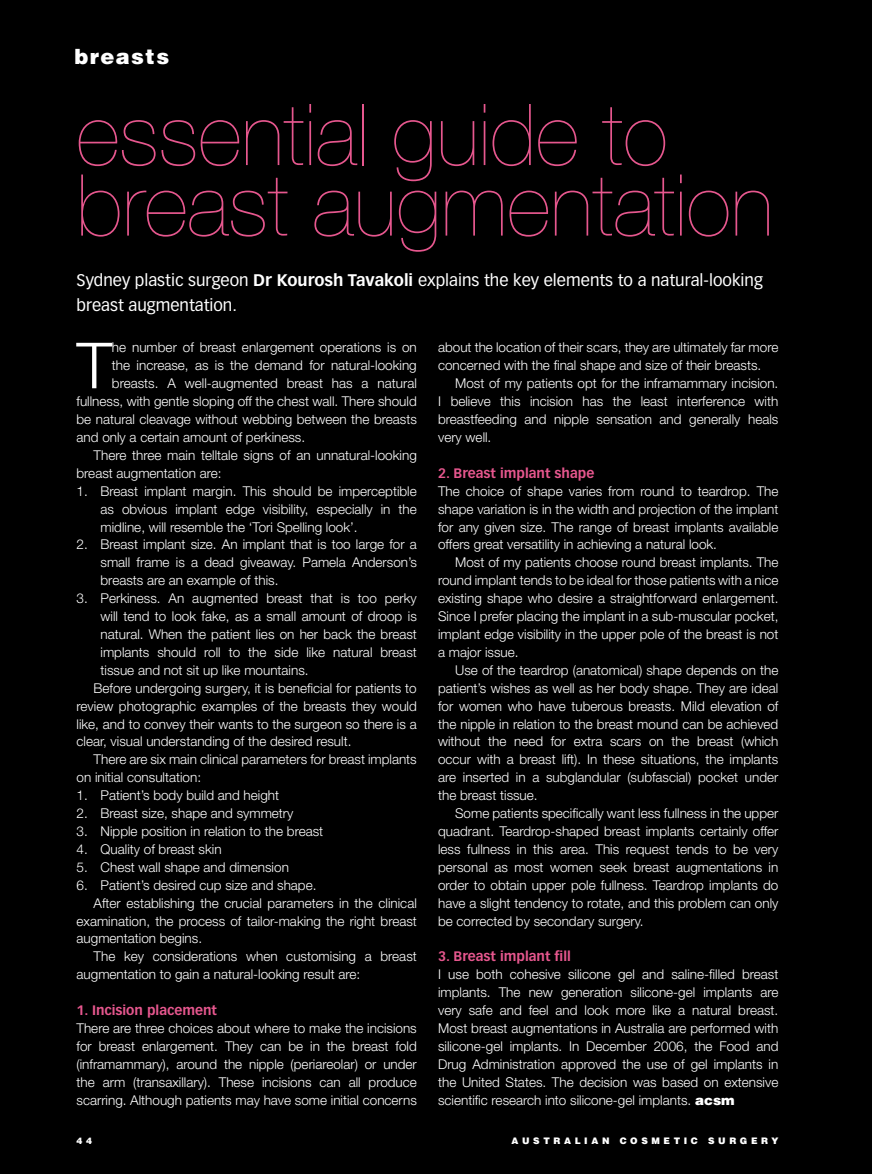
<style>
.page{position:relative;width:872px;height:1174px;background:#000}
.page>*{position:absolute;margin:0;border:0;box-sizing:border-box;transform-origin:0 0}
.t1{font:200 85.5px/70.5px "Helvetica Neue";color:#e6578e}
.t2{font:300 63.6px "Helvetica Neue";color:#fff}
.t3{font:900 21px "Helvetica";letter-spacing:.07em;color:#fff}
.t4{font:16.5px/25.5px "Vectora LH";color:#fff}
.t5{font:300 13.5px/17.9px "Helvetica Neue";color:#fff;text-align:justify}
.t6{font:700 13.5px "Vectora LH";color:#e6578e}
.t7{font:900 9px "Helvetica";letter-spacing:.4em;color:#fff}
.s1{font-weight:700}
.s2{font-family:"Helvetica";font-weight:900}
</style>
<div class="page">
<h3 class="t3" style="left:74px;top:42px;width:96px">breasts</h3>
<h1 class="t1" style="left:77px;top:98px;width:698px">essential guide to breast augmentation</h1>
<p class="t4" style="left:77px;top:267px;width:688px">Sydney plastic surgeon <span class="s1">Dr Kourosh Tavakoli</span> explains the key elements to a natural-looking breast augmentation.</p>
<p class="t5" style="left:438px;top:338px;width:342px">about the location of their scars, they are ultimately far more concerned with the final shape and size of their breasts.</p>
<p class="t5" style="left:438px;top:374px;width:342px;text-indent:17px">Most of my patients opt for the inframammary incision.<br>I believe this incision has the least interference with breastfeeding and nipple sensation and generally heals very well.</p>
<p class="t6" style="left:438px;top:465px;width:158px">2. Breast implant shape</p>
<p class="t5" style="left:438px;top:481px;width:342px">The choice of shape varies from round to teardrop. The shape variation is in the width and projection of the implant for any given size. The range of breast implants available offers great versatility in achieving a natural look.</p>
<p class="t5" style="left:438px;top:553px;width:342px;text-indent:17px">Most of my patients choose round breast implants. The round implant tends to be ideal for those patients with a nice existing shape who desire a straightforward enlargement.<br>Since I prefer placing the implant in a sub-muscular pocket, implant edge visibility in the upper pole of the breast is not a major issue.</p>
<p class="t5" style="left:438px;top:661px;width:342px;text-indent:17px">Use of the teardrop (anatomical) shape depends on the patient’s wishes as well as her body shape. They are ideal for women who have tuberous breasts. Mild elevation of the nipple in relation to the breast mound can be achieved without the need for extra scars on the breast (which occur with a breast lift). In these situations, the implants are inserted in a subglandular (subfascial) pocket under the breast tissue.</p>
<p class="t5" style="left:438px;top:804px;width:342px;text-indent:17px">Some patients specifically want less fullness in the upper quadrant. Teardrop-shaped breast implants certainly offer less fullness in this area. This request tends to be very personal as most women seek breast augmentations in order to obtain upper pole fullness. Teardrop implants do have a slight tendency to rotate, and this problem can only be corrected by secondary surgery.</p>
<p class="t6" style="left:438px;top:948px;width:134px">3. Breast implant fill</p>
<p class="t5" style="left:438px;top:965px;width:342px">I use both cohesive silicone gel and saline-filled breast implants. The new generation silicone-gel implants are very safe and feel and look more like a natural breast.<br>Most breast augmentations in Australia are performed with silicone-gel implants. In December 2006, the Food and Drug Administration approved the use of gel implants in the United States. The decision was based on extensive scientific research into silicone-gel implants. <span class="s2">acsm</span></p>
<p class="t7" style="left:77px;top:1135px;width:17px">4 4</p>
<p class="t7" style="left:511px;top:1135px;width:268px">AUSTRALIAN COSMETIC SURGERY</p>
<h2 class="t2" style="left:77px;top:327px;width:37px">T</h2>
<p class="t5" style="left:112px;top:338px;width:306px">he number of breast enlargement operations is on</p>
<p class="t5" style="left:112px;top:356px;width:306px">the increase, as is the demand for natural-looking</p>
<p class="t5" style="left:112px;top:374px;width:306px">breasts. A well-augmented breast has a natural</p>
<p class="t5" style="left:77px;top:392px;width:342px">fullness, with gentle sloping off the chest wall. There should</p>
<p class="t5" style="left:77px;top:410px;width:342px">be natural cleavage without webbing between the breasts</p>
<p class="t5" style="left:77px;top:428px;width:230px">and only a certain amount of perkiness.</p>
<p class="t5" style="left:94px;top:446px;width:325px">There three main telltale signs of an unnatural-looking</p>
<p class="t5" style="left:77px;top:464px;width:147px">breast augmentation are:</p>
<p class="t5" style="left:101px;top:481px;width:318px;text-indent:-24px">1. Breast implant margin. This should be imperceptible as obvious implant edge visibility, especially in the midline, will resemble the ‘Tori Spelling look’.</p>
<p class="t5" style="left:101px;top:535px;width:318px;text-indent:-24px">2. Breast implant size. An implant that is too large for a small frame is a dead giveaway. Pamela Anderson’s breasts are an example of this.</p>
<p class="t5" style="left:77px;top:589px;width:342px">3. Perkiness. An augmented breast that is too perky</p>
<p class="t5" style="left:101px;top:607px;width:318px">will tend to look fake, as a small amount of droop is</p>
<p class="t5" style="left:101px;top:625px;width:318px">natural. When the patient lies on her back the breast</p>
<p class="t5" style="left:101px;top:643px;width:318px">implants should roll to the side like natural breast</p>
<p class="t5" style="left:101px;top:661px;width:209px">tissue and not sit up like mountains.</p>
<p class="t5" style="left:94px;top:678px;width:325px">Before undergoing surgery, it is beneficial for patients to</p>
<p class="t5" style="left:77px;top:696px;width:342px">review photographic examples of the breasts they would</p>
<p class="t5" style="left:77px;top:714px;width:342px">like, and to convey their wants to the surgeon so there is a</p>
<p class="t5" style="left:77px;top:732px;width:276px">clear, visual understanding of the desired result.</p>
<p class="t5" style="left:94px;top:750px;width:325px">There are six main clinical parameters for breast implants</p>
<p class="t5" style="left:77px;top:768px;width:126px">on initial consultation:</p>
<p class="t5" style="left:77px;top:786px;width:204px">1. Patient’s body build and height</p>
<p class="t5" style="left:77px;top:804px;width:218px">2. Breast size, shape and symmetry</p>
<p class="t5" style="left:77px;top:822px;width:248px">3. Nipple position in relation to the breast</p>
<p class="t5" style="left:77px;top:840px;width:147px">4. Quality of breast skin</p>
<p class="t5" style="left:77px;top:857px;width:214px">5. Chest wall shape and dimension</p>
<p class="t5" style="left:77px;top:875px;width:241px">6. Patient’s desired cup size and shape.</p>
<p class="t5" style="left:94px;top:893px;width:325px">After establishing the crucial parameters in the clinical</p>
<p class="t5" style="left:77px;top:911px;width:342px">examination, the process of tailor-making the right breast</p>
<p class="t5" style="left:77px;top:929px;width:127px">augmentation begins.</p>
<p class="t5" style="left:94px;top:947px;width:325px">The key considerations when customising a breast</p>
<p class="t5" style="left:77px;top:965px;width:285px">augmentation to gain a natural-looking result are:</p>
<p class="t6" style="left:77px;top:1002px;width:142px">1. Incision placement</p>
<p class="t5" style="left:77px;top:1019px;width:342px">There are three choices about where to make the incisions for breast enlargement. They can be in the breast fold (inframammary), around the nipple (periareolar) or under the arm (transaxillary). These incisions can all produce scarring. Although patients may have some initial concerns</p>
</div>
